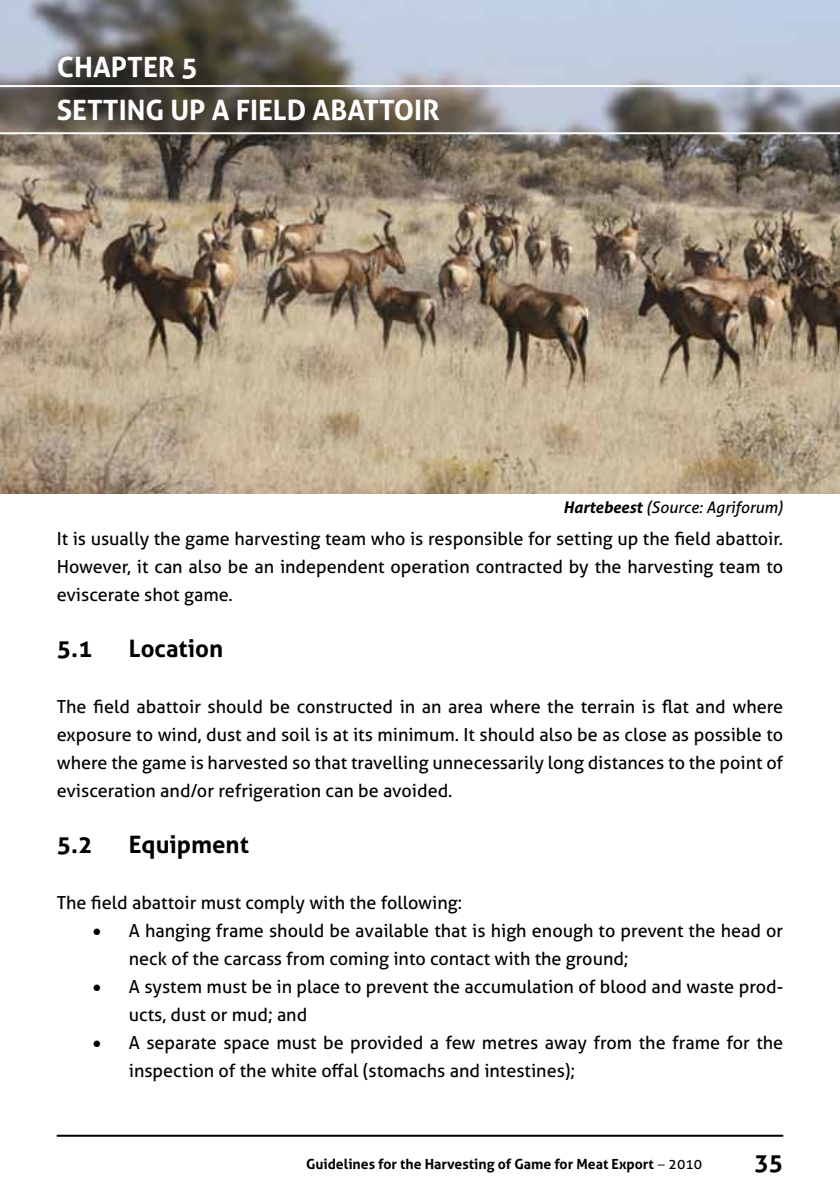
<style>
.page{position:relative;width:840px;height:1191px;background:#fff}
.page>*{position:absolute;margin:0;border:0;box-sizing:border-box;transform-origin:0 0}
.t1{font:700 28px/43px "Aller";color:#fff}
.t2{font:700 24px "Aller";color:#000}
.t3{font:18px/28px "Aller";color:#000}
.t4{font:italic 16px "Aller";color:#000}
.t5{font:700 14px "Aller";color:#000}
.s1{font-weight:700}
.s2{font-family:"Segoe UI";font-weight:400}
.s3{font-weight:400}
</style>
<div class="page">
<hr style="left:57px;top:1134px;width:725px;height:2px;background:#000">
<img style="left:0;top:134px;width:839px;height:359px">
<img style="left:0;top:0;width:839px;height:132px">
<hr style="left:0;top:85px;width:839px;height:2px;background:#fff">
<h1 class="t1" style="left:57px;top:46px;width:384px">CHAPTER 5<br>SETTING UP A FIELD ABATTOIR</h1>
<p class="t4" style="left:562px;top:498px;width:221px"><span class="s1">Hartebeest</span> (Source: Agriforum)</p>
<p class="t3" style="left:57px;top:524px;width:727px;text-align:justify">It is usually the game harvesting team who is responsible for setting up the field abattoir.<br>However, it can also be an independent operation contracted by the harvesting team to eviscerate shot game.</p>
<h2 class="t2" style="left:57px;top:633px;width:37px">5.1</h2>
<h2 class="t2" style="left:129px;top:633px;width:96px">Location</h2>
<p class="t3" style="left:57px;top:692px;width:727px;text-align:justify">The field abattoir should be constructed in an area where the terrain is flat and where exposure to wind, dust and soil is at its minimum. It should also be as close as possible to where the game is harvested so that travelling unnecessarily long distances to the point of evisceration and/or refrigeration can be avoided.</p>
<h2 class="t2" style="left:57px;top:829px;width:37px">5.2</h2>
<h2 class="t2" style="left:129px;top:829px;width:121px">Equipment</h2>
<p class="t3" style="left:57px;top:888px;width:406px">The field abattoir must comply with the following:</p>
<p class="t3" style="left:129px;top:916px;width:655px;text-indent:-36px">• A hanging frame should be available that is high enough to prevent the head or neck of the carcass from coming into contact with the ground;</p>
<p class="t3" style="left:129px;top:972px;width:655px;text-indent:-36px">• A system must be in place to prevent the accumulation of blood and waste prod&shy;ucts, dust or mud; and</p>
<p class="t3" style="left:129px;top:1028px;width:655px;text-indent:-36px">• A separate space must be provided a few metres away from the frame for the inspection of the white offal (stomachs and intestines);</p>
<p class="t5" style="left:306px;top:1155px;width:397px">Guidelines for the Harvesting of Game for Meat Export <span class="s2">–</span> <span class="s3">2010</span></p>
<h2 class="t2" style="left:754px;top:1148px;width:30px">35</h2>
</div>
